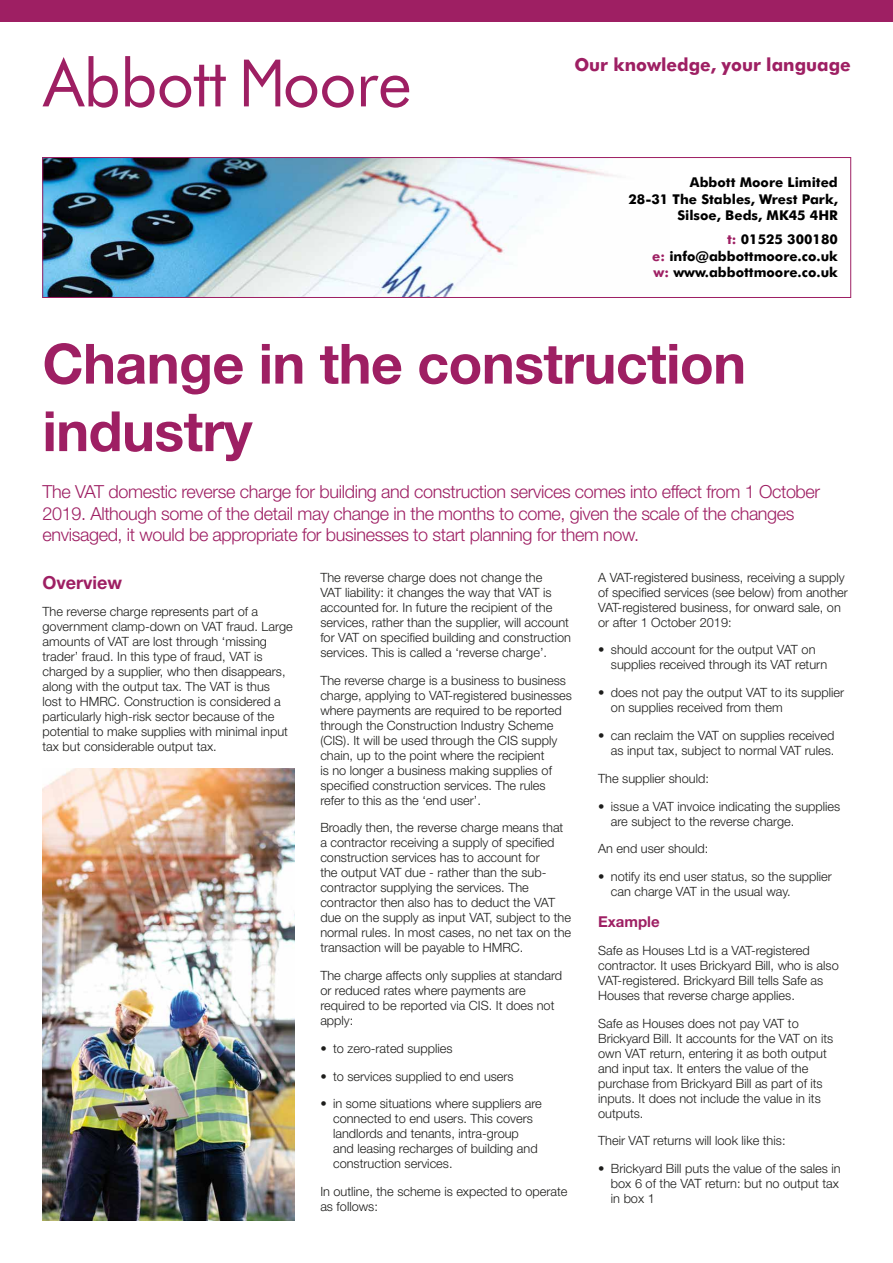
<style>
.page{position:relative;width:893px;height:1263px;background:#fff}
.page>*{position:absolute;margin:0;border:0;box-sizing:border-box;transform-origin:0 0}
.t1{font:700 55.5px/67.5px "Helvetica Neue";letter-spacing:-.01em;color:#9e1f63}
.t2{font:300 18px/21.6px "Helvetica Neue";letter-spacing:-.02em;color:#9e1f63}
.t3{font:700 18px "Futura BT";color:#9e1f63}
.t4{font:700 18px "Helvetica Neue";color:#9e1f63}
.t5{font:700 15px "Helvetica Neue";color:#9e1f63}
.t6{font:700 13.5px/16.2px "Futura BT";color:#000;text-align:right}
.t7{font:300 12.75px/15px "Helvetica Neue";color:#1d1d1b}
.s1{color:#9e1f63}
</style>
<div class="page">
<img style="left:45px;top:159px;width:569px;height:137px">
<div style="left:43px;top:157px;width:808px;height:141px;border:1px solid #9e1f63"></div>
<svg style="left:43px;top:56px;width:75px;height:52px"></svg>
<svg style="left:125px;top:56px;width:101px;height:52px"></svg>
<svg style="left:286px;top:76px;width:68px;height:32px"></svg>
<svg style="left:361px;top:76px;width:48px;height:32px"></svg>
<svg style="left:244px;top:60px;width:36px;height:46px"></svg>
<div style="left:0;top:0;width:893px;height:21px;background:#9e1f63"></div>
<img style="left:43px;top:769px;width:252px;height:451px">
<h2 class="t3" style="left:574px;top:53px;width:278px">Our knowledge, your language</h2>
<p class="t6" style="left:628px;top:174px;width:211px">Abbott Moore Limited<br>28-31 The Stables, Wrest Park,<br>Silsoe, Beds, MK45 4HR</p>
<p class="t6" style="left:652px;top:231px;width:187px;text-align:justify;text-indent:75px"><span class="s1">t:</span> 01525 300180 <span class="s1">e:</span> info@abbottmoore.co.uk <span class="s1">w:</span> www.abbottmoore.co.uk</p>
<h1 class="t1" style="left:43px;top:329px;width:705px">Change in the construction industry</h1>
<p class="t2" style="left:43px;top:481px;width:779px">The VAT domestic reverse charge for building and construction services comes into effect from 1 October<br>2019. Although some of the detail may change in the months to come, given the scale of the changes envisaged, it would be appropriate for businesses to start planning for them now.</p>
<h2 class="t4" style="left:43px;top:571px;width:81px">Overview</h2>
<p class="t7" style="left:43px;top:604px;width:252px">The reverse charge represents part of a government clamp-down on VAT fraud. Large amounts of VAT are lost through ‘missing trader’ fraud. In this type of fraud, VAT is charged by a supplier, who then disappears, along with the output tax. The VAT is thus<br>lost to HMRC. Construction is considered a particularly high-risk sector because of the potential to make supplies with minimal input tax but considerable output tax.</p>
<p class="t7" style="left:598px;top:569px;width:251px">A VAT-registered business, receiving a supply of specified services (see below) from another VAT-registered business, for onward sale, on or after 1 October 2019:</p>
<p class="t7" style="left:611px;top:642px;width:218px;text-indent:-13px">• should account for the output VAT on supplies received through its VAT return</p>
<p class="t7" style="left:611px;top:685px;width:235px;text-indent:-13px">• does not pay the output VAT to its supplier on supplies received from them</p>
<p class="t7" style="left:598px;top:728px;width:238px;text-align:right">• can reclaim the VAT on supplies received as input tax, subject to normal VAT rules.</p>
<p class="t7" style="left:598px;top:770px;width:112px">The supplier should:</p>
<p class="t7" style="left:611px;top:798px;width:231px;text-indent:-13px">• issue a VAT invoice indicating the supplies are subject to the reverse charge.</p>
<p class="t7" style="left:598px;top:841px;width:112px">An end user should:</p>
<p class="t7" style="left:611px;top:869px;width:222px;text-indent:-13px">• notify its end user status, so the supplier can charge VAT in the usual way.</p>
<p class="t5" style="left:598px;top:912px;width:63px">Example</p>
<p class="t7" style="left:598px;top:942px;width:242px">Safe as Houses Ltd is a VAT-registered contractor. It uses Brickyard Bill, who is also VAT-registered. Brickyard Bill tells Safe as Houses that reverse charge applies.</p>
<p class="t7" style="left:598px;top:1015px;width:237px">Safe as Houses does not pay VAT to Brickyard Bill. It accounts for the VAT on its own VAT return, entering it as both output and input tax. It enters the value of the purchase from Brickyard Bill as part of its inputs. It does not include the value in its outputs.</p>
<p class="t7" style="left:598px;top:1133px;width:189px">Their VAT returns will look like this:</p>
<p class="t7" style="left:611px;top:1161px;width:231px;text-indent:-13px">• Brickyard Bill puts the value of the sales in box 6 of the VAT return: but no output tax in box 1</p>
<p class="t7" style="left:320px;top:570px;width:252px">The reverse charge does not change the<br>VAT liability: it changes the way that VAT is accounted for. In future the recipient of the services, rather than the supplier, will account for VAT on specified building and construction services. This is called a ‘reverse charge’.</p>
<p class="t7" style="left:320px;top:672px;width:253px">The reverse charge is a business to business charge, applying to VAT-registered businesses where payments are required to be reported through the Construction Industry Scheme (CIS). It will be used through the CIS supply chain, up to the point where the recipient<br>is no longer a business making supplies of specified construction services. The rules refer to this as the ‘end user’.</p>
<p class="t7" style="left:320px;top:820px;width:252px">Broadly then, the reverse charge means that a contractor receiving a supply of specified construction services has to account for<br>the output VAT due - rather than the sub&shy;contractor supplying the services. The contractor then also has to deduct the VAT due on the supply as input VAT, subject to the normal rules. In most cases, no net tax on the transaction will be payable to HMRC.</p>
<p class="t7" style="left:320px;top:968px;width:243px">The charge affects only supplies at standard or reduced rates where payments are required to be reported via CIS. It does not apply:</p>
<p class="t7" style="left:320px;top:1040px;width:134px">• to zero-rated supplies</p>
<p class="t7" style="left:320px;top:1068px;width:195px">• to services supplied to end users</p>
<p class="t7" style="left:333px;top:1096px;width:210px;text-indent:-13px">• in some situations where suppliers are connected to end users. This covers landlords and tenants, intra-group and leasing recharges of building and construction services.</p>
<p class="t7" style="left:320px;top:1184px;width:249px">In outline, the scheme is expected to operate as follows:</p>
</div>
